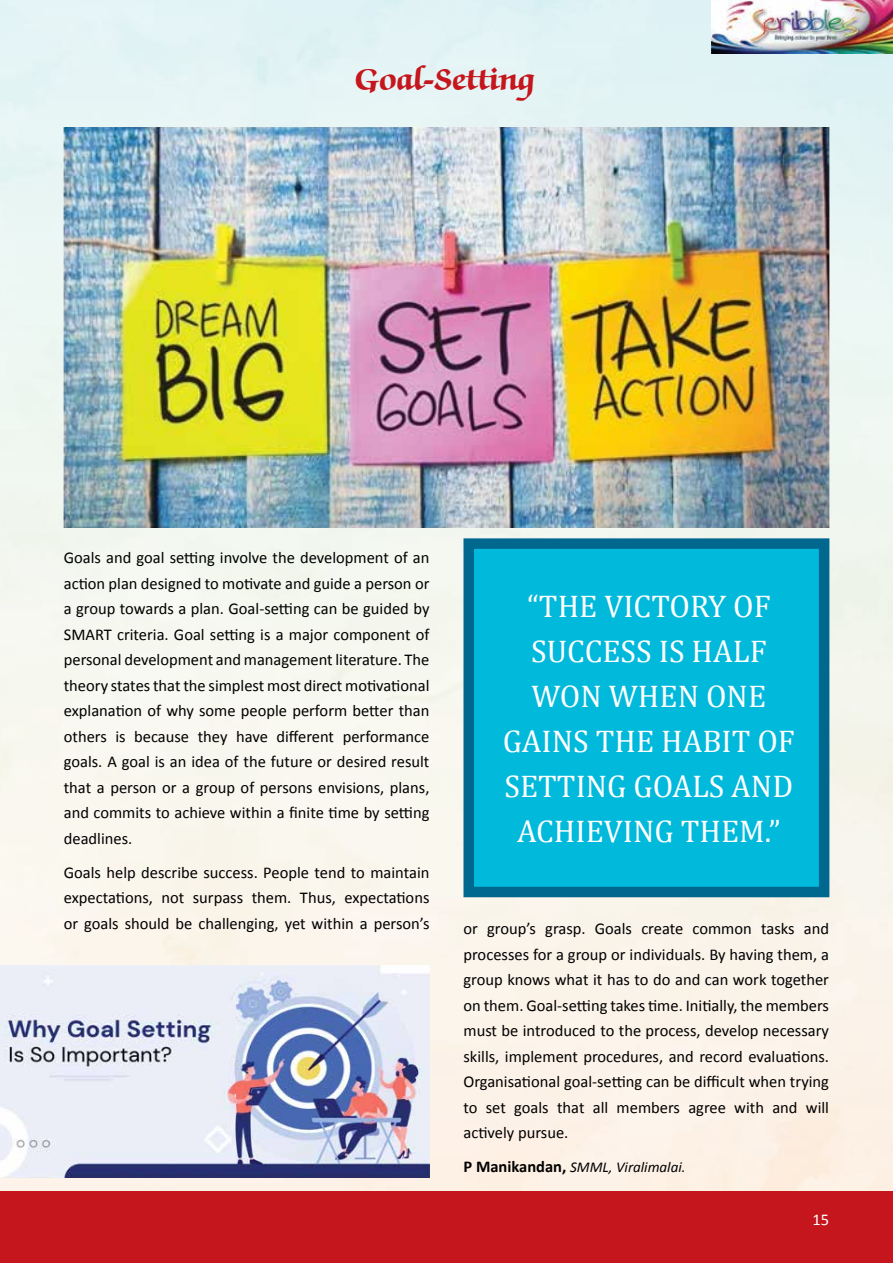
<style>
.page{position:relative;width:893px;height:1263px;background:#fff}
.page>*{position:absolute;margin:0;border:0;box-sizing:border-box;transform-origin:0 0}
.t1{font:700 34.5px "Zapf Chancery IT Cby BT";color:#c4161c}
.t2{font:31.5px/45px "Cambria";color:#fff;text-align:center}
.t3{font:16.5px/25.5px "Calibri";color:#000;text-align:justify}
.t4{font:16.5px "Calibri";color:#fff}
.t5{font:italic 15px "Calibri";color:#000}
.s1{font-weight:700;font-style:normal;font-size:16.5px}
</style>
<div class="page">
<div style="left:0;top:1191px;width:893px;height:72px;background:#c4161c"></div>
<img style="left:0;top:0;width:893px;height:1191px">
<img style="left:64px;top:127px;width:765px;height:400px">
<img style="left:0;top:965px;width:430px;height:213px">
<div style="left:463px;top:538px;width:366px;height:359px;background:#00b9db;border:10px solid #00678f"></div>
<img style="left:712px;top:0;width:181px;height:53px">
<h1 class="t1" style="left:355px;top:61px;width:182px">Goal-Setting</h1>
<p class="t3" style="left:64px;top:544px;width:367px">Goals and goal setting involve the development of an action plan designed to motivate and guide a person or a group towards a plan. Goal-setting can be guided by SMART criteria. Goal setting is a major component of personal development and management literature. The theory states that the simplest most direct motivational explanation of why some people perform better than others is because they have different performance goals. A goal is an idea of the future or desired result that a person or a group of persons envisions, plans, and commits to achieve within a finite time by setting deadlines.</p>
<p class="t3" style="left:64px;top:858px;width:367px">Goals help describe success. People tend to maintain expectations, not surpass them. Thus, expectations or goals should be challenging, yet within a person’s</p>
<h2 class="t2" style="left:503px;top:583px;width:294px">“THE VICTORY OF<br>SUCCESS IS HALF<br>WON WHEN ONE<br>GAINS THE HABIT OF<br>SETTING GOALS AND<br>ACHIEVING THEM.”</h2>
<p class="t3" style="left:463px;top:915px;width:367px">or group’s grasp. Goals create common tasks and processes for a group or individuals. By having them, a group knows what it has to do and can work together on them. Goal-setting takes time. Initially, the members must be introduced to the process, develop necessary skills, implement procedures, and record evaluations.<br>Organisational goal-setting can be difficult when trying to set goals that all members agree with and will actively pursue.</p>
<p class="t5" style="left:463px;top:1158px;width:224px"><span class="s1">P Manikandan,</span> SMML, Viralimalai.</p>
<p class="t4" style="left:812px;top:1209px;width:18px">15</p>
</div>
